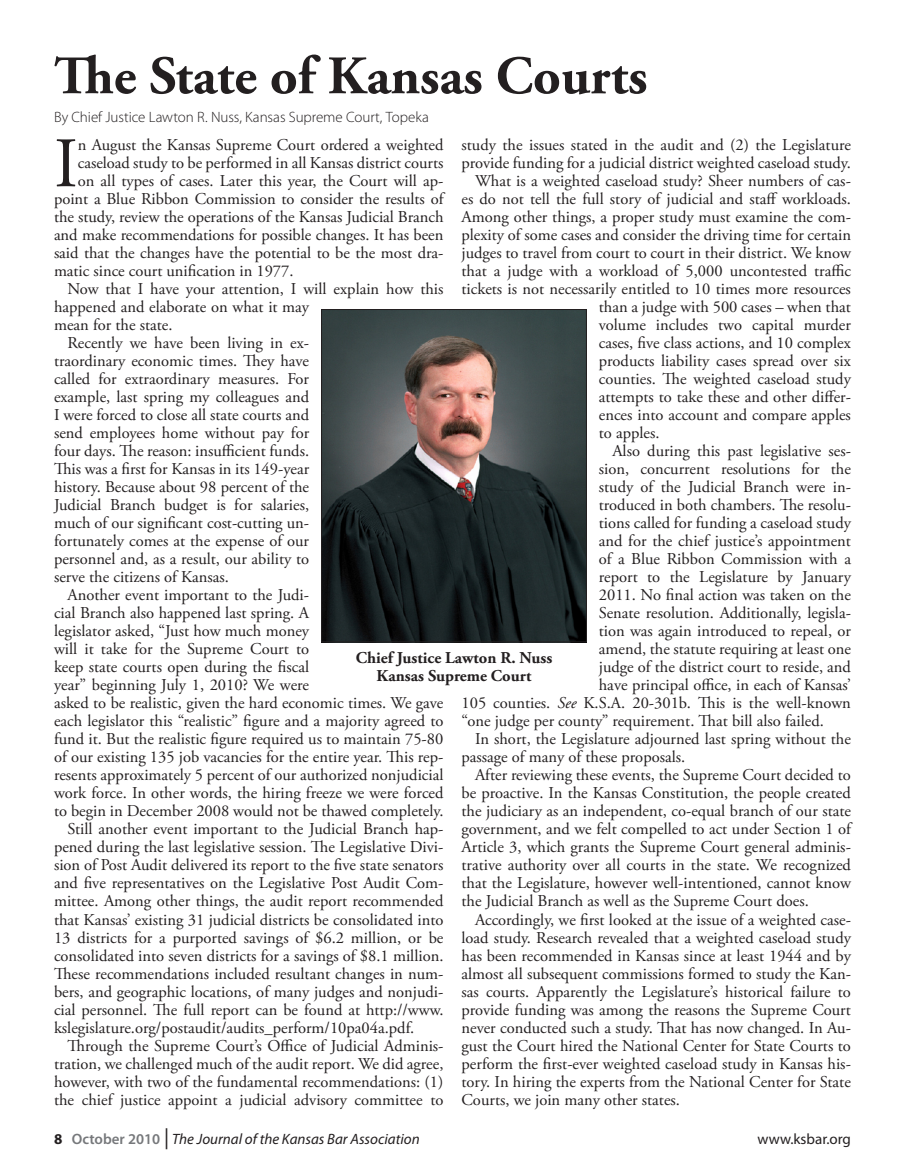
<style>
.page{position:relative;width:905px;height:1175px;background:#fff}
.page>*{position:absolute;margin:0;border:0;box-sizing:border-box;transform-origin:0 0}
.Initial_Cap_3{font:70.8px "Adobe Garamond Pro";color:#231f20}
.Headline{font:700 54px "Adobe Garamond Pro";color:#231f20}
.Body{font:16.5px/18px "Adobe Garamond Pro";color:#231f20;text-align:justify}
.Initial_Cap_3-2{font:16.5px "Adobe Garamond Pro";color:#231f20}
.Mug_ID{font:700 16.5px "Adobe Garamond Pro";color:#231f20}
.Byline{font:300 15px "Myriad Pro";letter-spacing:-.005em;color:#231f20}
.t1{font:italic 15px "Myriad Pro";color:#231f20}
.t2{font:15px "Myriad Pro";color:#231f20}
.s1{font-style:italic}
.s2{font-weight:700;font-style:normal}
.s3{font-weight:600;font-style:normal;color:#76787b}
.s4{font-style:normal;font-size:21px}
</style>
<div class="page">
<img style="left:323px;top:311px;width:261px;height:329px">
<div style="left:321px;top:309px;width:265px;height:333px;border:1px solid #231f20"></div>
<p class="Headline" style="left:54px;top:45px;width:595px">The State of Kansas Courts</p>
<p class="Byline" style="left:54px;top:108px;width:376px">By Chief Justice Lawton R. Nuss, Kansas Supreme Court, Topeka</p>
<p class="Initial_Cap_3" style="left:54px;top:121px;width:25px">I</p>
<p class="Initial_Cap_3-2" style="left:78px;top:135px;width:367px">n August the Kansas Supreme Court ordered a weighted</p>
<p class="Body" style="left:461px;top:136px;width:391px">study the issues stated in the audit and (2) the Legislature provide funding for a judicial district weighted caseload study.</p>
<p class="Body" style="left:475px;top:172px;width:377px">What is a weighted caseload study? Sheer numbers of cas-</p>
<p class="Body" style="left:461px;top:190px;width:391px">es do not tell the full story of judicial and staff workloads.</p>
<p class="Body" style="left:461px;top:208px;width:391px">Among other things, a proper study must examine the com-</p>
<p class="Body" style="left:461px;top:226px;width:391px">plexity of some cases and consider the driving time for certain</p>
<p class="Body" style="left:461px;top:244px;width:391px">judges to travel from court to court in their district. We know</p>
<p class="Body" style="left:461px;top:262px;width:391px">that a judge with a workload of 5,000 uncontested traffic</p>
<p class="Body" style="left:461px;top:280px;width:391px">tickets is not necessarily entitled to 10 times more resources</p>
<p class="Body" style="left:598px;top:298px;width:253px">than a judge with 500 cases – when that</p>
<p class="Body" style="left:598px;top:316px;width:253px">volume includes two capital murder</p>
<p class="Body" style="left:598px;top:334px;width:253px">cases, five class actions, and 10 complex</p>
<p class="Body" style="left:598px;top:352px;width:253px">products liability cases spread over six</p>
<p class="Body" style="left:598px;top:370px;width:253px">counties. The weighted caseload study</p>
<p class="Body" style="left:598px;top:388px;width:254px">attempts to take these and other differ-</p>
<p class="Body" style="left:598px;top:406px;width:254px">ences into account and compare apples</p>
<p class="Body" style="left:598px;top:424px;width:62px">to apples.</p>
<p class="Body" style="left:612px;top:442px;width:240px">Also during this past legislative ses-</p>
<p class="Body" style="left:598px;top:460px;width:253px">sion, concurrent resolutions for the</p>
<p class="Body" style="left:598px;top:478px;width:254px">study of the Judicial Branch were in-</p>
<p class="Body" style="left:598px;top:496px;width:254px">troduced in both chambers. The resolu-</p>
<p class="Body" style="left:598px;top:514px;width:254px">tions called for funding a caseload study</p>
<p class="Body" style="left:598px;top:532px;width:253px">and for the chief justice’s appointment</p>
<p class="Body" style="left:598px;top:550px;width:254px">of a Blue Ribbon Commission with a</p>
<p class="Body" style="left:598px;top:568px;width:253px">report to the Legislature by January</p>
<p class="Body" style="left:598px;top:586px;width:253px">2011. No final action was taken on the</p>
<p class="Body" style="left:598px;top:604px;width:254px">Senate resolution. Additionally, legisla-</p>
<p class="Body" style="left:598px;top:622px;width:253px">tion was again introduced to repeal, or</p>
<p class="Body" style="left:598px;top:640px;width:254px">amend, the statute requiring at least one</p>
<p class="Body" style="left:598px;top:658px;width:254px">judge of the district court to reside, and</p>
<p class="Body" style="left:598px;top:676px;width:253px">have principal office, in each of Kansas’</p>
<p class="Body" style="left:461px;top:694px;width:391px">105 counties. <span class="s1">See</span> K.S.A. 20-301b. This is the well-known</p>
<p class="Body" style="left:461px;top:712px;width:364px">“one judge per county” requirement. That bill also failed.</p>
<p class="Body" style="left:461px;top:730px;width:391px;text-indent:14px">In short, the Legislature adjourned last spring without the passage of many of these proposals.</p>
<p class="Body" style="left:461px;top:766px;width:391px;text-indent:14px">After reviewing these events, the Supreme Court decided to be proactive. In the Kansas Constitution, the people created the judiciary as an independent, co-equal branch of our state government, and we felt compelled to act under Section 1 of Article 3, which grants the Supreme Court general adminis&shy;trative authority over all courts in the state. We recognized that the Legislature, however well-intentioned, cannot know the Judicial Branch as well as the Supreme Court does.</p>
<p class="Body" style="left:461px;top:910px;width:391px;text-indent:14px">Accordingly, we first looked at the issue of a weighted case&shy;load study. Research revealed that a weighted caseload study has been recommended in Kansas since at least 1944 and by almost all subsequent commissions formed to study the Kan&shy;sas courts. Apparently the Legislature’s historical failure to provide funding was among the reasons the Supreme Court never conducted such a study. That has now changed. In Au&shy;gust the Court hired the National Center for State Courts to perform the first-ever weighted caseload study in Kansas his&shy;tory. In hiring the experts from the National Center for State Courts, we join many other states.</p>
<p class="Initial_Cap_3-2" style="left:78px;top:153px;width:367px">caseload study to be performed in all Kansas district courts</p>
<p class="Initial_Cap_3-2" style="left:78px;top:171px;width:367px">on all types of cases. Later this year, the Court will ap-</p>
<p class="Initial_Cap_3-2" style="left:54px;top:189px;width:391px">point a Blue Ribbon Commission to consider the results of</p>
<p class="Initial_Cap_3-2" style="left:54px;top:207px;width:391px">the study, review the operations of the Kansas Judicial Branch</p>
<p class="Initial_Cap_3-2" style="left:54px;top:225px;width:391px">and make recommendations for possible changes. It has been</p>
<p class="Initial_Cap_3-2" style="left:54px;top:243px;width:391px">said that the changes have the potential to be the most dra-</p>
<p class="Initial_Cap_3-2" style="left:54px;top:261px;width:241px">matic since court unification in 1977.</p>
<p class="Body" style="left:54px;top:280px;width:391px;text-align:left;text-indent:14px">Now that I have your attention, I will explain how this happened and elaborate on what it may<br>mean for the state.</p>
<p class="Body" style="left:54px;top:334px;width:257px;text-indent:14px">Recently we have been living in ex&shy;traordinary economic times. They have called for extraordinary measures. For example, last spring my colleagues and I were forced to close all state courts and send employees home without pay for four days. The reason: insufficient funds.<br>This was a first for Kansas in its 149-year history. Because about 98 percent of the Judicial Branch budget is for salaries, much of our significant cost-cutting un&shy;fortunately comes at the expense of our personnel and, as a result, our ability to serve the citizens of Kansas.</p>
<p class="Body" style="left:54px;top:586px;width:391px;text-align:left;text-indent:14px">Another event important to the Judi-<br>cial Branch also happened last spring. A<br>legislator asked, “Just how much money<br>will it take for the Supreme Court to<br>keep state courts open during the fiscal<br>year” beginning July 1, 2010? We were<br>asked to be realistic, given the hard economic times. We gave each legislator this “realistic” figure and a majority agreed to fund it. But the realistic figure required us to maintain 75-80 of our existing 135 job vacancies for the entire year. This rep&shy;resents approximately 5 percent of our authorized nonjudicial work force. In other words, the hiring freeze we were forced to begin in December 2008 would not be thawed completely.</p>
<p class="Body" style="left:54px;top:820px;width:391px;text-indent:14px">Still another event important to the Judicial Branch hap&shy;pened during the last legislative session. The Legislative Divi&shy;sion of Post Audit delivered its report to the five state senators and five representatives on the Legislative Post Audit Com&shy;mittee. Among other things, the audit report recommended that Kansas’ existing 31 judicial districts be consolidated into 13 districts for a purported savings of $6.2 million, or be consolidated into seven districts for a savings of $8.1 million.<br>These recommendations included resultant changes in num&shy;bers, and geographic locations, of many judges and nonjudi&shy;cial personnel. The full report can be found at http://www. kslegislature.org/postaudit/audits_perform/10pa04a.pdf.</p>
<p class="Body" style="left:54px;top:1036px;width:391px;text-indent:14px">Through the Supreme Court’s Office of Judicial Adminis&shy;tration, we challenged much of the audit report. We did agree, however, with two of the fundamental recommendations: (1) the chief justice appoint a judicial advisory committee to</p>
<p class="Mug_ID" style="left:356px;top:648px;width:198px">Chief Justice Lawton R. Nuss</p>
<p class="Mug_ID" style="left:376px;top:666px;width:156px">Kansas Supreme Court</p>
<p class="t1" style="left:54px;top:1129px;width:367px"><span class="s2">8</span> <span class="s3">October 2010</span> <span class="s4">|</span> The Journal of the Kansas Bar Association</p>
<p class="t2" style="left:757px;top:1129px;width:95px">www.ksbar.org</p>
</div>
